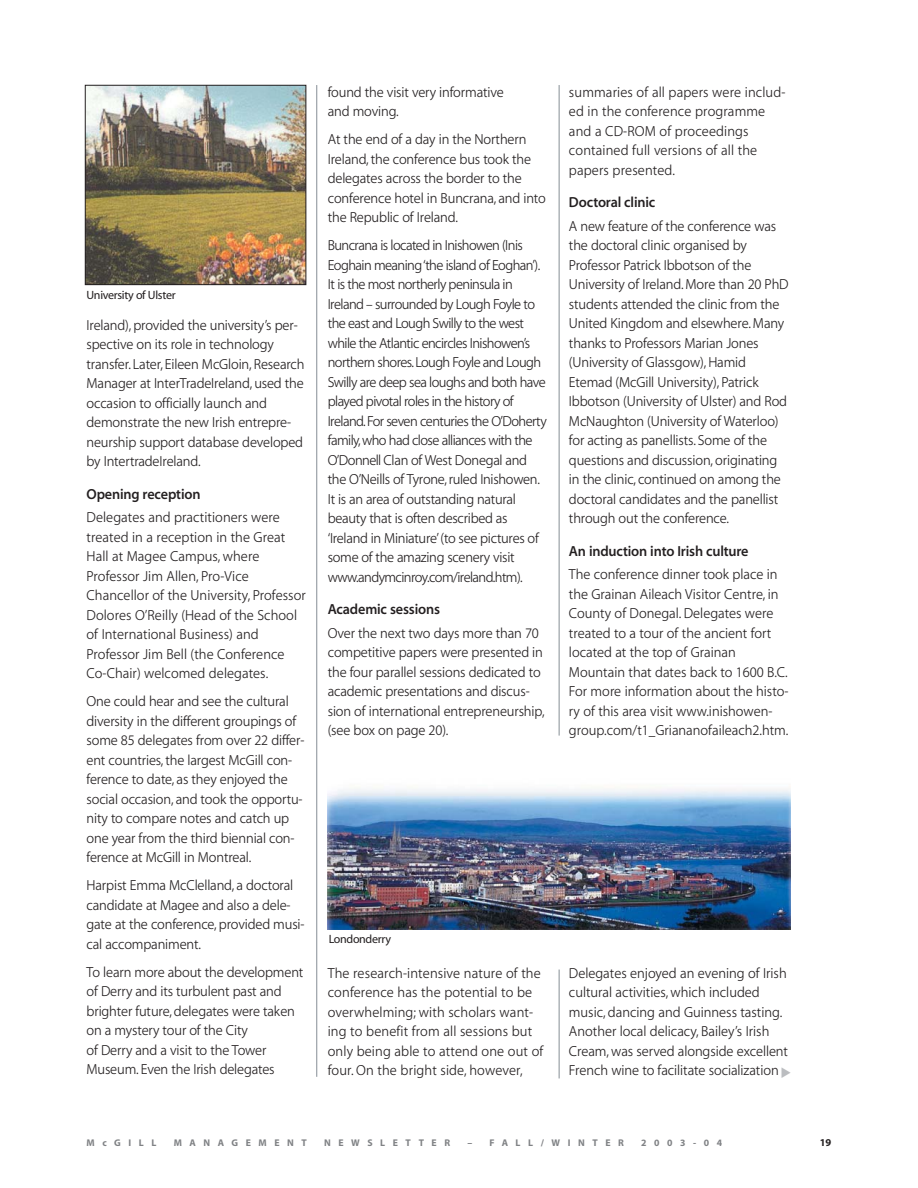
<style>
.page{position:relative;width:918px;height:1188px;background:#fff}
.page>*{position:absolute;margin:0;border:0;box-sizing:border-box;transform-origin:0 0}
.t1{font:14.7px/19.5px "Myriad MM 300 680";letter-spacing:-.01em;color:#231f20;scale:.9 1}
.t2{font:14.7px/19.5px "Myriad MM 300 680";letter-spacing:-.045em;color:#231f20;scale:.9 1}
.t3{font:14.7px/19.5px "Myriad MM 300 680";letter-spacing:.01em;color:#231f20;scale:.9 1}
.t4{font:14.7px "Myriad MM 565 700";letter-spacing:-.01em;color:#231f20;scale:.9 1}
.t5{font:12px "Myriad MM 406 600";letter-spacing:-.025em;color:#231f20}
.t6{font:10.5px "Myriad MM 700 600";color:#231f20}
.t7{font:9.75px "Myriad MM 700 600";letter-spacing:.775em;color:#808285}
</style>
<div class="page">
<img style="left:327px;top:789px;width:463px;height:141px">
<img style="left:87px;top:87px;width:217px;height:196px">
<div style="left:85px;top:85px;width:221px;height:200px;border:1px solid #231f20"></div>
<hr style="left:317px;top:85px;width:1px;height:992px;background:#868e95">
<hr style="left:559px;top:85px;width:1px;height:651px;background:#868e95">
<hr style="left:559px;top:970px;width:1px;height:108px;background:#868e95">
<p class="t5" style="left:87px;top:291px;width:91px">University of Ulster</p>
<p class="t1" style="left:87px;top:317px;width:244px">Ireland), provided the university’s per&shy;spective on its role in technology transfer. Later, Eileen McGloin, Research Manager at InterTradeIreland, used the occasion to officially launch and demonstrate the new Irish entrepre&shy;neurship support database developed by IntertradeIreland.</p>
<p class="t4" style="left:87px;top:488px;width:128px">Opening reception</p>
<p class="t1" style="left:87px;top:509px;width:245px">Delegates and practitioners were treated in a reception in the Great Hall at Magee Campus, where Professor Jim Allen, Pro-Vice Chancellor of the University, Professor Dolores O’Reilly (Head of the School of International Business) and Professor Jim Bell (the Conference Co-Chair) welcomed delegates.</p>
<p class="t1" style="left:87px;top:693px;width:244px">One could hear and see the cultural diversity in the different groupings of some 85 delegates from over 22 differ&shy;ent countries, the largest McGill con&shy;ference to date, as they enjoyed the social occasion, and took the opportu&shy;nity to compare notes and catch up one year from the third biennial con&shy;ference at McGill in Montreal.</p>
<p class="t1" style="left:87px;top:877px;width:244px">Harpist Emma McClelland, a doctoral candidate at Magee and also a dele&shy;gate at the conference, provided musi&shy;cal accompaniment.</p>
<p class="t1" style="left:87px;top:964px;width:243px">To learn more about the development of Derry and its turbulent past and brighter future, delegates were taken on a mystery tour of the City<br>of Derry and a visit to the Tower Museum. Even the Irish delegates</p>
<p class="t1" style="left:328px;top:84px;width:197px">found the visit very informative and moving.</p>
<p class="t1" style="left:328px;top:131px;width:244px">At the end of a day in the Northern Ireland, the conference bus took the delegates across the border to the conference hotel in Buncrana, and into the Republic of Ireland.</p>
<p class="t2" style="left:328px;top:237px;width:245px">Buncrana is located in Inishowen (Inis Eoghain meaning ‘the island of Eoghan’).<br>It is the most northerly peninsula in Ireland – surrounded by Lough Foyle to the east and Lough Swilly to the west while the Atlantic encircles Inishowen’s northern shores.Lough Foyle and Lough Swilly are deep sea loughs and both have played pivotal roles in the history of Ireland.For seven centuries the O’Doherty family,who had close alliances with the O’Donnell Clan of West Donegal and the O’Neills of Tyrone, ruled Inishowen.<br>It is an area of outstanding natural beauty that is often described as ‘Ireland in Miniature’(to see pictures of some of the amazing scenery visit www.andymcinroy.com/ireland.htm).</p>
<p class="t4" style="left:328px;top:604px;width:126px">Academic sessions</p>
<p class="t1" style="left:328px;top:625px;width:242px">Over the next two days more than 70 competitive papers were presented in the four parallel sessions dedicated to academic presentations and discus&shy;sion of international entrepreneurship, (see box on page 20).</p>
<p class="t5" style="left:329px;top:935px;width:64px">Londonderry</p>
<p class="t3" style="left:328px;top:965px;width:241px">The research-intensive nature of the conference has the potential to be overwhelming; with scholars want&shy;ing to benefit from all sessions but only being able to attend one out of four. On the bright side, however,</p>
<p class="t3" style="left:569px;top:84px;width:242px">summaries of all papers were includ&shy;ed in the conference programme and a CD-ROM of proceedings contained full versions of all the papers presented.</p>
<p class="t4" style="left:569px;top:197px;width:98px">Doctoral clinic</p>
<p class="t1" style="left:569px;top:218px;width:246px">A new feature of the conference was the doctoral clinic organised by Professor Patrick Ibbotson of the University of Ireland. More than 20 PhD students attended the clinic from the United Kingdom and elsewhere. Many thanks to Professors Marian Jones (University of Glassgow), Hamid Etemad (McGill University), Patrick Ibbotson (University of Ulster) and Rod McNaughton (University of Waterloo) for acting as panellists. Some of the questions and discussion, originating in the clinic, continued on among the doctoral candidates and the panellist through out the conference.</p>
<p class="t4" style="left:569px;top:545px;width:201px">An induction into Irish culture</p>
<p class="t1" style="left:569px;top:566px;width:245px">The conference dinner took place in the Grainan Aileach Visitor Centre, in County of Donegal. Delegates were treated to a tour of the ancient fort located at the top of Grainan Mountain that dates back to 1600 B.C.<br>For more information about the histo&shy;ry of this area visit www.inishowen&shy;group.com/t1_Griananofaileach2.htm.</p>
<p class="t1" style="left:569px;top:965px;width:245px">Delegates enjoyed an evening of Irish cultural activities, which included music, dancing and Guinness tasting.<br>Another local delicacy, Bailey’s Irish Cream, was served alongside excellent French wine to facilitate socialization</p>
<p class="t7" style="left:87px;top:1139px;width:71px">McGILL</p>
<p class="t7" style="left:174px;top:1139px;width:135px">MANAGEMENT</p>
<p class="t7" style="left:324px;top:1139px;width:128px">NEWSLETTER</p>
<p class="t7" style="left:467px;top:1139px;width:158px">– FALL/WINTER</p>
<p class="t7" style="left:641px;top:1139px;width:83px">2003-04</p>
<p class="t6" style="left:820px;top:1139px;width:13px">19</p>
</div>
